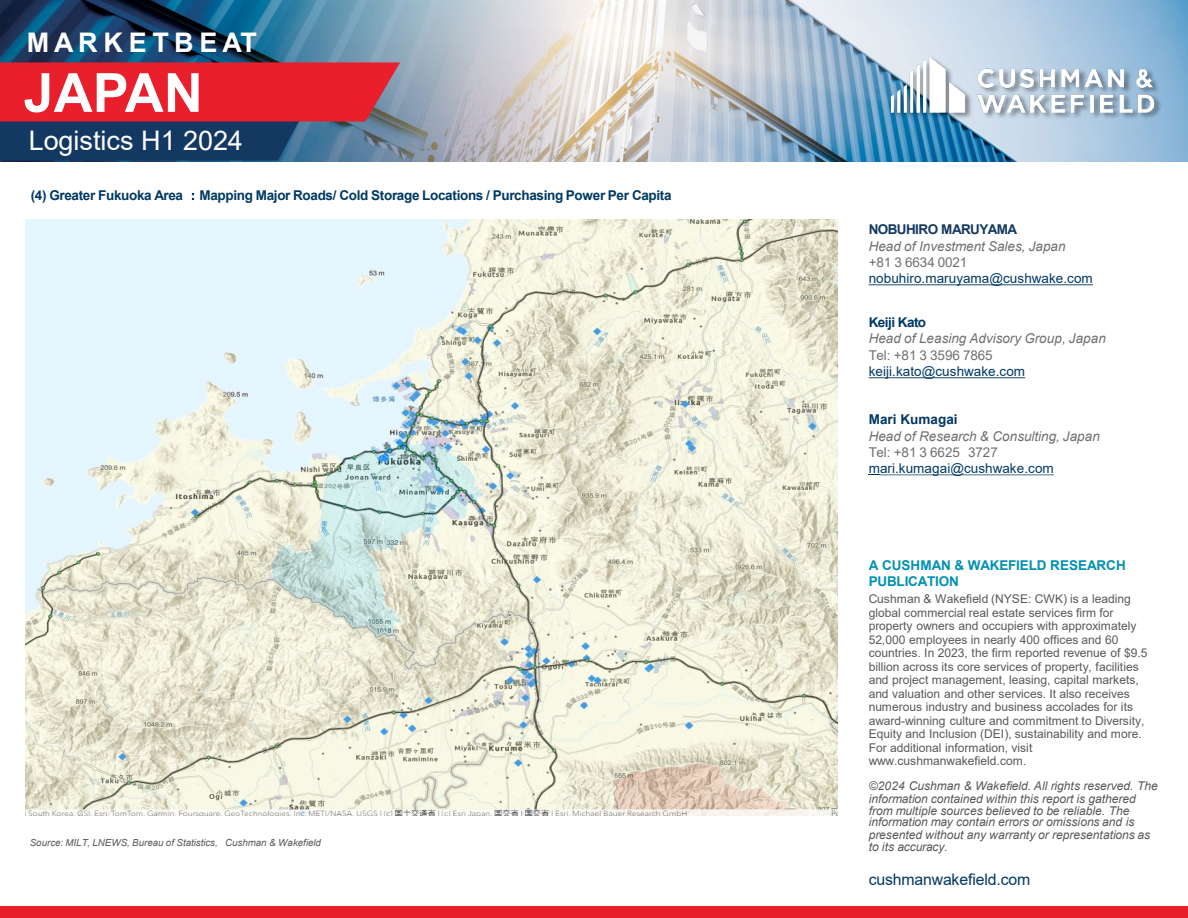
<style>
.page{position:relative;width:1188px;height:918px;background:#fff}
.page>*{position:absolute;margin:0;border:0;box-sizing:border-box;transform-origin:0 0}
.t1{font:700 54px "Arial";color:#fff}
.t2{font:27px "Arial";color:#fff}
.t3{font:700 27px "Arial";letter-spacing:.2em;color:#fff}
.t4{font:15.9px "Arial";letter-spacing:-.01em;color:#003963}
.t5{font:italic 13.5px/16.4px "Arial";letter-spacing:.005em;color:#6f7171}
.t6{font:700 13.5px "Arial";letter-spacing:-.025em;color:#003963}
.t7{font:13.5px "Arial";letter-spacing:.005em;color:#003865}
.t8{font:700 13.5px/16.2px "Arial";letter-spacing:-.01em;color:#0091b3}
.t9{font:13.5px "Arial";letter-spacing:-.01em;color:#6f7171}
.t10{font:700 13.5px "Arial";letter-spacing:-.04em;color:#133963}
.t11{font:700 13.5px "Arial";letter-spacing:.005em;color:#003865}
.t12{font:12px/13.5px "Arial";letter-spacing:-.005em;color:#58595b}
.t13{font:italic 12px/12px "Arial";letter-spacing:-.005em;color:#58595b}
.t14{font:italic 9.75px "Arial";color:#58595b}
.s1{font-family:"MS P Gothic";font-weight:400}
.s2{font-style:normal}
</style>
<div class="page">
<img style="left:0;top:0;width:1188px;height:161px">
<svg style="left:0;top:62px;width:400px;height:99px;background:#97334b"></svg>
<div style="left:0;top:907px;width:1188px;height:11px;background:#e91f2c"></div>
<img style="left:852px;top:31px;width:336px;height:127px">
<img style="left:856px;top:34px;width:332px;height:114px">
<img style="left:26px;top:220px;width:811px;height:595px">
<svg style="left:869px;top:284px;width:224px;height:1px"></svg>
<svg style="left:869px;top:377px;width:156px;height:1px"></svg>
<svg style="left:880px;top:475px;width:174px;height:1px"></svg>
<h2 class="t3" style="left:27px;top:23px;width:231px">MARKETBEAT</h2>
<h1 class="t1" style="left:24px;top:55px;width:181px">JAPAN</h1>
<h2 class="t2" style="left:29px;top:122px;width:216px">Logistics H1 2024</h2>
<p class="t6" style="left:31px;top:185px;width:642px">(4) Greater Fukuoka Area <span class="s1">：</span> Mapping Major Roads/ Cold Storage Locations / Purchasing Power Per Capita</p>
<p class="t14" style="left:30px;top:837px;width:293px">Source: MILT, LNEWS, Bureau of Statistics, Cushman &amp; Wakefield</p>
<p class="t10" style="left:869px;top:220px;width:150px">NOBUHIRO MARUYAMA</p>
<p class="t5" style="left:869px;top:238px;width:199px">Head of Investment Sales, Japan</p>
<p class="t9" style="left:869px;top:253px;width:100px">+81 3 6634 0021</p>
<p class="t7" style="left:869px;top:269px;width:226px">nobuhiro.maruyama@cushwake.com</p>
<p class="t6" style="left:869px;top:313px;width:59px">Keiji Kato</p>
<p class="t5" style="left:869px;top:331px;width:239px">Head of Leasing Advisory Group, Japan</p>
<p class="t9" style="left:869px;top:346px;width:126px">Tel: +81 3 3596 7865</p>
<p class="t7" style="left:869px;top:362px;width:158px">keiji.kato@cushwake.com</p>
<p class="t11" style="left:869px;top:410px;width:91px">Mari Kumagai</p>
<p class="t5" style="left:869px;top:428px;width:233px">Head of Research &amp; Consulting, Japan<br><span class="s2">Tel: +81 3 6625 3727</span></p>
<p class="t7" style="left:869px;top:459px;width:187px">mari.kumagai@cushwake.com</p>
<p class="t8" style="left:869px;top:557px;width:259px">A CUSHMAN &amp; WAKEFIELD RESEARCH<br>PUBLICATION</p>
<p class="t12" style="left:869px;top:592px;width:280px">Cushman &amp; Wakefield (NYSE: CWK) is a leading global commercial real estate services firm for property owners and occupiers with approximately 52,000 employees in nearly 400 offices and 60 countries. In 2023, the firm reported revenue of $9.5 billion across its core services of property, facilities and project management, leasing, capital markets, and valuation and other services. It also receives numerous industry and business accolades for its award-winning culture and commitment to Diversity, Equity and Inclusion (DEI), sustainability and more.<br>For additional information, visit www.cushmanwakefield.com.</p>
<p class="t13" style="left:869px;top:780px;width:291px">©2024 Cushman &amp; Wakefield. All rights reserved. The information contained within this report is gathered from multiple sources believed to be reliable. The information may contain errors or omissions and is presented without any warranty or representations as to its accuracy.</p>
<p class="t4" style="left:869px;top:868px;width:163px">cushmanwakefield.com</p>
</div>
